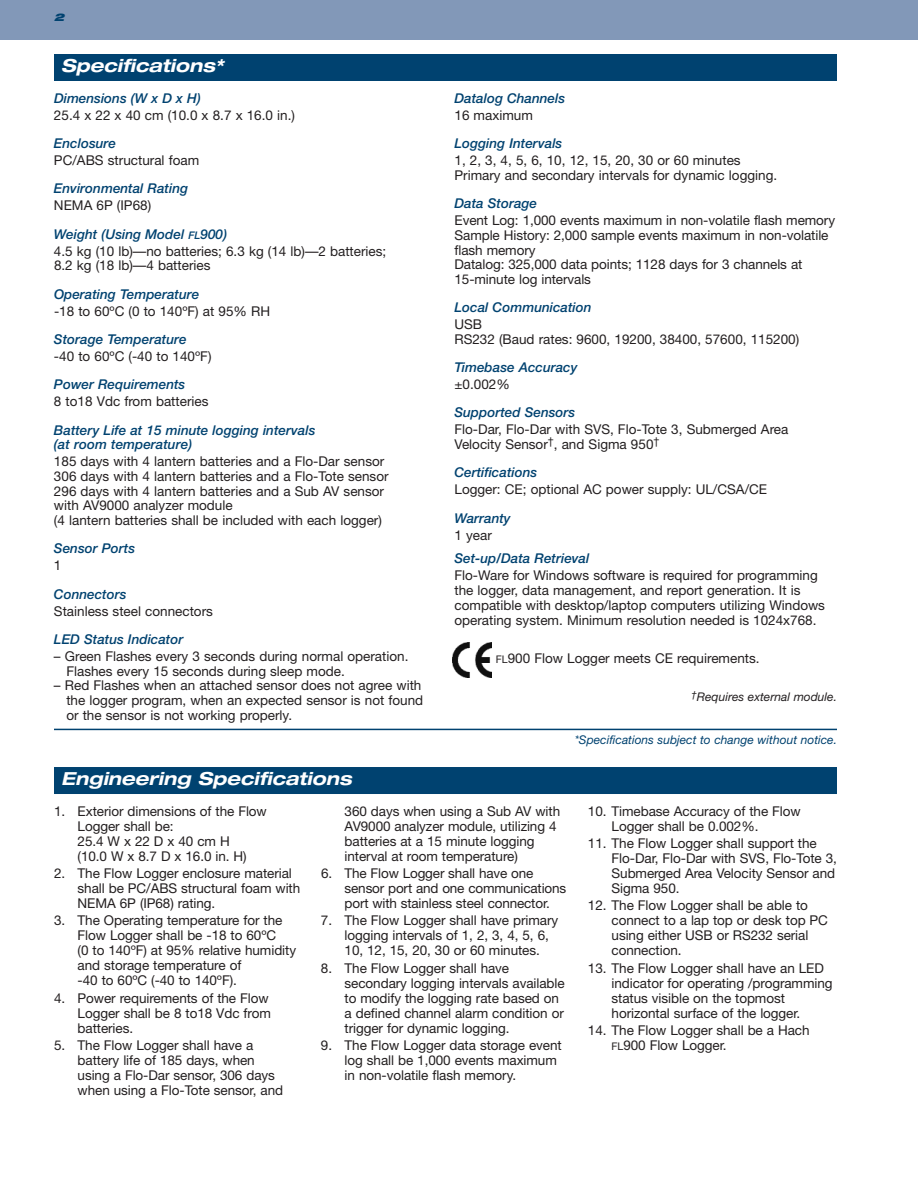
<style>
.page{position:relative;width:918px;height:1188px;background:#fff}
.page>*{position:absolute;margin:0;border:0;box-sizing:border-box;transform-origin:0 0}
.t1{font:italic 700 expanded 18px "Helvetica Neue";color:#fff}
.t2{font:13.5px/15px "Helvetica Neue";letter-spacing:-.005em;color:#231f20}
.t3{font:italic 500 13.5px/28.3px "Helvetica Neue";color:#004270}
.t4{font:italic 12px "Helvetica Neue";color:#004270}
.t5{font:italic 12px "Helvetica Neue";color:#231f20}
.t6{font:italic 900 expanded 10.5px "Helvetica Neue";color:#004270}
.s1{font-weight:400;font-style:normal;color:#231f20}
.s2{font-size:10.5px}
</style>
<div class="page">
<div style="left:0;top:0;width:918px;height:40px;background:#8298b8"></div>
<div style="left:54px;top:54px;width:783px;height:27px;background:#004270"></div>
<hr style="left:54px;top:729px;width:783px;height:1px;background:#004270">
<img style="left:452px;top:643px;width:39px;height:35px">
<div style="left:54px;top:767px;width:783px;height:27px;background:#004270"></div>
<p class="t6" style="left:54px;top:13px;width:12px">2</p>
<h1 class="t1" style="left:61px;top:59px;width:164px">Specifications*</h1>
<p class="t3" style="left:54px;top:85px;width:148px">Dimensions (W x D x H)</p>
<p class="t2" style="left:54px;top:109px;width:242px">25.4 x 22 x 40 cm (10.0 x 8.7 x 16.0 in.)</p>
<p class="t3" style="left:54px;top:130px;width:64px">Enclosure</p>
<p class="t2" style="left:54px;top:154px;width:147px">PC/ABS structural foam</p>
<p class="t3" style="left:54px;top:176px;width:136px">Environmental Rating</p>
<p class="t3" style="left:54px;top:193px;width:175px"><span class="s1">NEMA 6P (IP68)<br></span>Weight (Using Model <span class="s2">FL</span>900)</p>
<p class="t2" style="left:54px;top:245px;width:334px">4.5 kg (10 lb)—no batteries; 6.3 kg (14 lb)—2 batteries;<br>8.2 kg (18 lb)—4 batteries</p>
<p class="t3" style="left:54px;top:281px;width:147px">Operating Temperature</p>
<p class="t2" style="left:54px;top:305px;width:218px">-18 to 60ºC (0 to 140ºF) at 95% RH</p>
<p class="t3" style="left:54px;top:326px;width:134px">Storage Temperature</p>
<p class="t2" style="left:54px;top:350px;width:159px">-40 to 60ºC (-40 to 140ºF)</p>
<p class="t3" style="left:54px;top:372px;width:133px">Power Requirements</p>
<p class="t2" style="left:54px;top:395px;width:156px">8 to18 Vdc from batteries</p>
<p class="t3" style="left:54px;top:424px;width:263px;line-height:14.7px">Battery Life at 15 minute logging intervals (at room temperature)</p>
<p class="t2" style="left:54px;top:455px;width:336px">185 days with 4 lantern batteries and a Flo-Dar sensor 306 days with 4 lantern batteries and a Flo-Tote sensor 296 days with 4 lantern batteries and a Sub AV sensor with AV9000 analyzer module<br>(4 lantern batteries shall be included with each logger)</p>
<p class="t3" style="left:54px;top:536px;width:83px">Sensor Ports</p>
<p class="t2" style="left:54px;top:559px;width:9px">1</p>
<p class="t3" style="left:54px;top:581px;width:74px">Connectors</p>
<p class="t2" style="left:54px;top:605px;width:160px">Stainless steel connectors</p>
<p class="t3" style="left:54px;top:626px;width:131px">LED Status Indicator</p>
<p class="t2" style="left:66px;top:650px;width:344px;text-indent:-12px">– Green Flashes every 3 seconds during normal operation.<br>Flashes every 15 seconds during sleep mode.</p>
<p class="t2" style="left:66px;top:679px;width:358px;text-indent:-12px">– Red Flashes when an attached sensor does not agree with the logger program, when an expected sensor is not found or the sensor is not working properly.</p>
<h1 class="t1" style="left:61px;top:772px;width:292px">Engineering Specifications</h1>
<p class="t3" style="left:454px;top:85px;width:112px">Datalog Channels</p>
<p class="t2" style="left:454px;top:109px;width:80px">16 maximum</p>
<p class="t3" style="left:454px;top:130px;width:109px">Logging Intervals</p>
<p class="t2" style="left:454px;top:154px;width:324px">1, 2, 3, 4, 5, 6, 10, 12, 15, 20, 30 or 60 minutes<br>Primary and secondary intervals for dynamic logging.</p>
<p class="t3" style="left:454px;top:190px;width:84px">Data Storage</p>
<p class="t2" style="left:454px;top:214px;width:382px">Event Log: 1,000 events maximum in non-volatile flash memory Sample History: 2,000 sample events maximum in non-volatile flash memory<br>Datalog: 325,000 data points; 1128 days for 3 channels at 15-minute log intervals</p>
<p class="t3" style="left:454px;top:295px;width:139px">Local Communication</p>
<p class="t2" style="left:454px;top:318px;width:346px">USB<br>RS232 (Baud rates: 9600, 19200, 38400, 57600, 115200)</p>
<p class="t3" style="left:454px;top:355px;width:125px">Timebase Accuracy</p>
<p class="t2" style="left:454px;top:378px;width:57px">±0.002%</p>
<p class="t3" style="left:454px;top:400px;width:122px">Supported Sensors</p>
<p class="t2" style="left:454px;top:424px;width:335px">Flo-Dar, Flo-Dar with SVS, Flo-Tote 3, Submerged Area<br>Velocity Sensor<sup>†</sup>, and Sigma 950<sup>†</sup></p>
<p class="t3" style="left:454px;top:460px;width:84px">Certifications</p>
<p class="t2" style="left:454px;top:483px;width:314px">Logger: CE; optional AC power supply: UL/CSA/CE</p>
<p class="t3" style="left:454px;top:505px;width:58px">Warranty</p>
<p class="t2" style="left:455px;top:529px;width:39px">1 year</p>
<p class="t3" style="left:455px;top:546px;width:136px">Set-up/Data Retrieval</p>
<p class="t2" style="left:454px;top:570px;width:372px">Flo-Ware for Windows software is required for programming the logger, data management, and report generation. It is compatible with desktop/laptop computers utilizing Windows operating system. Minimum resolution needed is 1024x768.</p>
<p class="t2" style="left:496px;top:652px;width:265px"><span class="s2">FL</span>900 Flow Logger meets CE requirements.</p>
<p class="t5" style="left:692px;top:693px;width:147px"><sup>†</sup>Requires external module.</p>
<p class="t4" style="left:575px;top:736px;width:264px">*Specifications subject to change without notice.</p>
<p class="t2" style="left:78px;top:805px;width:191px;text-indent:-24px">1. Exterior dimensions of the Flow<br>Logger shall be:<br>25.4Wx22Dx40cmH<br>(10.0 W x 8.7 D x 16.0 in. H)</p>
<p class="t2" style="left:78px;top:867px;width:224px;text-indent:-24px">2. The Flow Logger enclosure material shall be PC/ABS structural foam with<br>NEMA 6P (IP68) rating.</p>
<p class="t2" style="left:78px;top:914px;width:220px;text-indent:-24px">3. The Operating temperature for the<br>Flow Logger shall be -18 to 60ºC<br>(0 to 140ºF) at 95% relative humidity and storage temperature of<br>-40 to 60ºC (-40 to 140ºF).</p>
<p class="t2" style="left:78px;top:992px;width:195px;text-indent:-24px">4. Power requirements of the Flow<br>Logger shall be 8 to18 Vdc from batteries.</p>
<p class="t2" style="left:78px;top:1039px;width:207px;text-indent:-24px">5. The Flow Logger shall have a battery life of 185 days, when using a Flo-Dar sensor, 306 days when using a Flo-Tote sensor, and</p>
<p class="t2" style="left:345px;top:805px;width:217px">360 days when using a Sub AV with<br>AV9000 analyzer module, utilizing 4 batteries at a 15 minute logging interval at room temperature)</p>
<p class="t2" style="left:345px;top:867px;width:223px;text-indent:-24px">6. The Flow Logger shall have one sensor port and one communications port with stainless steel connector.</p>
<p class="t2" style="left:345px;top:914px;width:215px;text-indent:-24px">7. The Flow Logger shall have primary logging intervals of 1, 2, 3, 4, 5, 6,<br>10, 12, 15, 20, 30 or 60 minutes.</p>
<p class="t2" style="left:345px;top:962px;width:222px;text-indent:-24px">8. The Flow Logger shall have secondary logging intervals available to modify the logging rate based on a defined channel alarm condition or trigger for dynamic logging.</p>
<p class="t2" style="left:345px;top:1039px;width:219px;text-indent:-24px">9. The Flow Logger data storage event log shall be 1,000 events maximum in non-volatile flash memory.</p>
<p class="t2" style="left:612px;top:805px;width:191px;text-indent:-24px">10. Timebase Accuracy of the Flow<br>Logger shall be 0.002%.</p>
<p class="t2" style="left:612px;top:837px;width:227px;text-indent:-24px">11. The Flow Logger shall support the<br>Flo-Dar, Flo-Dar with SVS, Flo-Tote 3,<br>Submerged Area Velocity Sensor and<br>Sigma 950.</p>
<p class="t2" style="left:612px;top:899px;width:218px;text-indent:-24px">12. The Flow Logger shall be able to connect to a lap top or desk top PC using either USB or RS232 serial connection.</p>
<p class="t2" style="left:612px;top:962px;width:222px;text-indent:-24px">13. The Flow Logger shall have an LED indicator for operating /programming status visible on the topmost horizontal surface of the logger.</p>
<p class="t2" style="left:612px;top:1024px;width:199px;text-indent:-24px">14. The Flow Logger shall be a Hach<br><span class="s2">FL</span>900 Flow Logger.</p>
</div>
